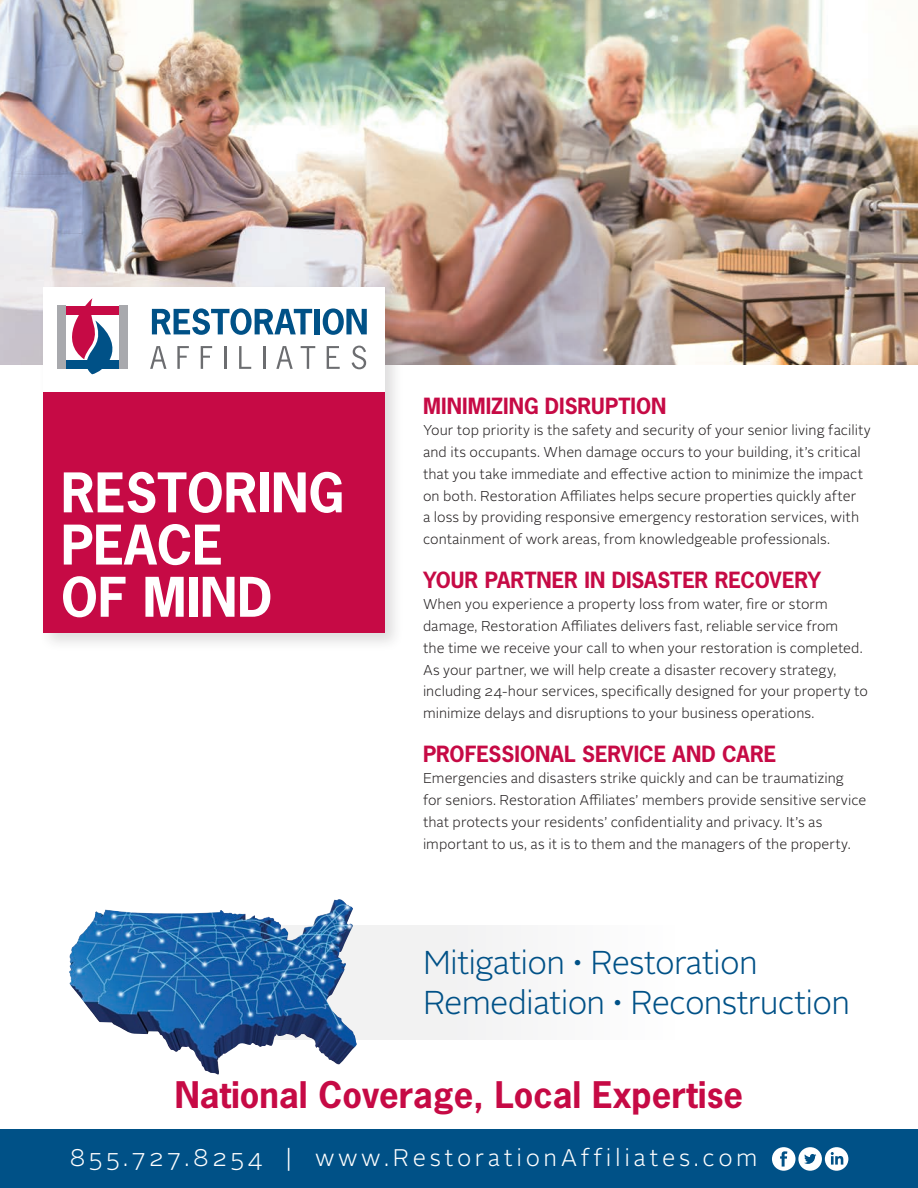
<style>
.page{position:relative;width:918px;height:1188px;background:#fff}
.page>*{position:absolute;margin:0;border:0;box-sizing:border-box;transform-origin:0 0}
.t1{font:700 51.3px/52.2px "News Gothic Std";color:#fff}
.t2{font:700 34.5px "News Gothic Std";color:#c60a45}
.t3{font:300 33px/39.6px "Alright Sans";letter-spacing:-.025em;color:#005187}
.t4{font:300 24px "Alright Sans";letter-spacing:.15em;color:#fff}
.t5{font:700 21px "News Gothic Std";color:#c60a45}
.t6{font:300 14.25px/21.8px "Alright Sans";letter-spacing:.005em;color:#231f20}
</style>
<div class="page">
<img style="left:0;top:0;width:918px;height:364px">
<div style="left:197px;top:925px;width:550px;height:115px;background:#f6f6f7"></div>
<img style="left:69px;top:899px;width:270px;height:153px">
<div style="left:38px;top:283px;width:367px;height:370px;background:#231f20;opacity:.15"></div>
<div style="left:43px;top:390px;width:342px;height:243px;background:#c60a45"></div>
<div style="left:43px;top:288px;width:342px;height:104px;background:#fff"></div>
<svg style="left:58px;top:298px;width:70px;height:76px"></svg>
<div style="left:57px;top:306px;width:9px;height:63px;background:#a8a9ad"></div>
<svg style="left:152px;top:308px;width:160px;height:27px"></svg>
<div style="left:314px;top:309px;width:6px;height:25px;background:#005187"></div>
<svg style="left:323px;top:308px;width:44px;height:27px"></svg>
<svg style="left:150px;top:346px;width:16px;height:23px"></svg>
<svg style="left:177px;top:346px;width:12px;height:23px"></svg>
<svg style="left:201px;top:346px;width:11px;height:23px"></svg>
<hr style="left:224px;top:346px;width:2px;height:23px;background:#6c6d70">
<svg style="left:239px;top:346px;width:12px;height:23px"></svg>
<hr style="left:263px;top:346px;width:2px;height:23px;background:#6c6d70">
<svg style="left:276px;top:346px;width:17px;height:23px"></svg>
<svg style="left:301px;top:346px;width:14px;height:23px"></svg>
<svg style="left:327px;top:346px;width:13px;height:23px"></svg>
<svg style="left:352px;top:346px;width:14px;height:23px"></svg>
<div style="left:0;top:1130px;width:918px;height:58px;background:#005187"></div>
<svg style="left:772px;top:1147px;width:76px;height:24px"></svg>
<h1 class="t1" style="left:61px;top:466px;width:285px">RESTORING<br>PEACE<br>OF MIND</h1>
<h3 class="t5" style="left:423px;top:392px;width:245px">MINIMIZING DISRUPTION</h3>
<p class="t6" style="left:423px;top:420px;width:449px">Your top priority is the safety and security of your senior living facility and its occupants. When damage occurs to your building, it’s critical that you take immediate and effective action to minimize the impact on both. Restoration Affiliates helps secure properties quickly after<br>a loss by providing responsive emergency restoration services, with containment of work areas, from knowledgeable professionals.</p>
<h3 class="t5" style="left:423px;top:566px;width:400px">YOUR PARTNER IN DISASTER RECOVERY</h3>
<p class="t6" style="left:423px;top:594px;width:446px">When you experience a property loss from water, fire or storm damage, Restoration Affiliates delivers fast, reliable service from<br>the time we receive your call to when your restoration is completed.<br>As your partner, we will help create a disaster recovery strategy, including 24-hour services, specifically designed for your property to minimize delays and disruptions to your business operations.</p>
<h3 class="t5" style="left:423px;top:740px;width:355px">PROFESSIONAL SERVICE AND CARE</h3>
<p class="t6" style="left:423px;top:768px;width:445px">Emergencies and disasters strike quickly and can be traumatizing for seniors. Restoration Affiliates’ members provide sensitive service that protects your residents’ confidentiality and privacy. It’s as important to us, as it is to them and the managers of the property.</p>
<h3 class="t3" style="left:423px;top:943px;width:429px">Mitigation <sup>•</sup> Restoration<br>Remediation <sup>•</sup> Reconstruction</h3>
<h2 class="t2" style="left:175px;top:1072px;width:570px">National Coverage, Local Expertise</h2>
<h3 class="t4" style="left:70px;top:1142px;width:689px">855.727.8254 | www.RestorationAffiliates.com</h3>
</div>
